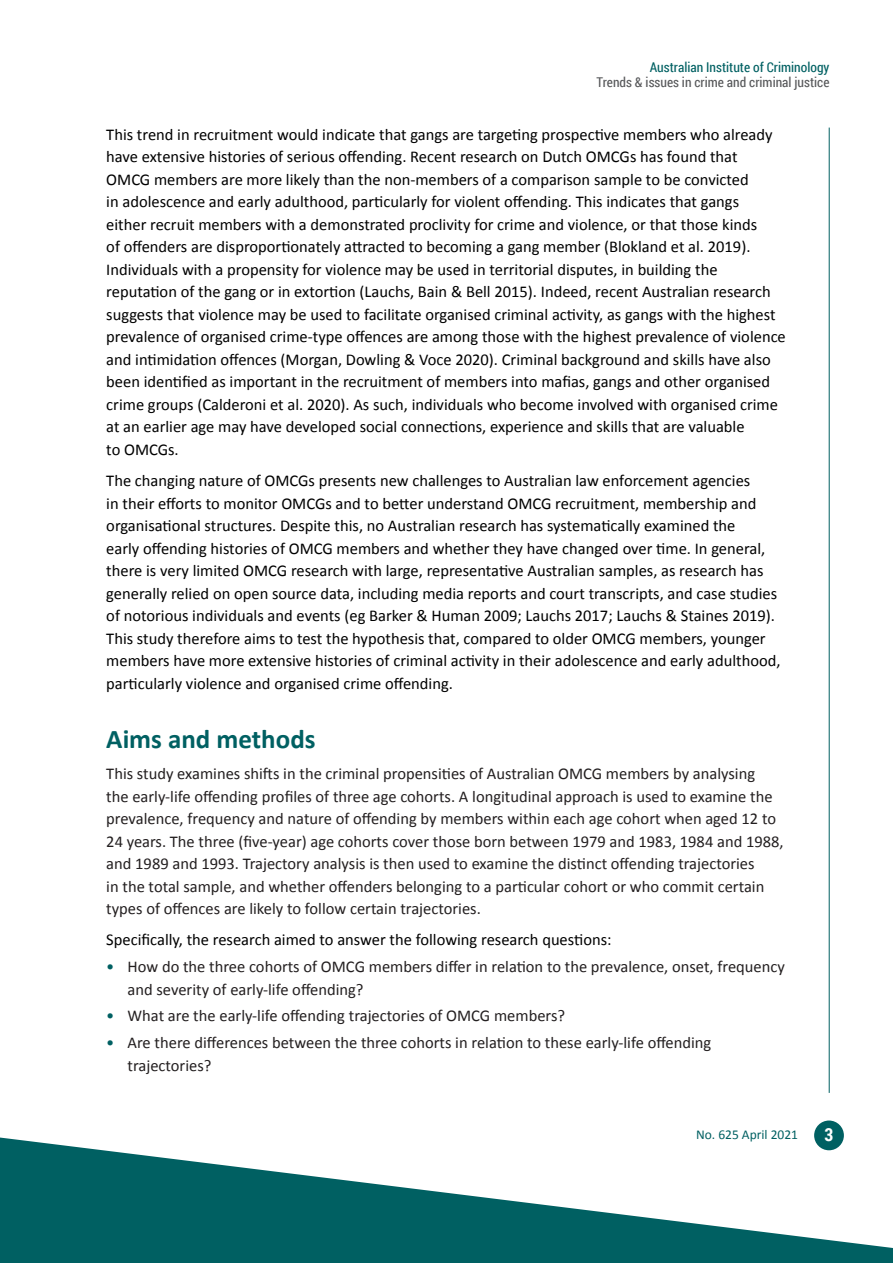
<style>
.page{position:relative;width:893px;height:1263px;background:#fff}
.page>*{position:absolute;margin:0;border:0;box-sizing:border-box;transform-origin:0 0}
.t1{font:700 27px "Calibri";color:#006062}
.t2{font:700 18px "Roboto Condensed";color:#fff}
.body{font:16.5px/22.5px "Calibri";color:#000}
.body-2{font:16.5px/22.5px "Calibri";color:#231f20}
.t3{font:13.5px "Roboto Condensed";color:#57585a}
.t4{font:13.5px "Roboto Condensed";color:#006062}
.t5{font:13.5px "Calibri";color:#006062}
.s1{color:#006062}
</style>
<div class="page">
<hr style="left:829px;top:128px;width:1px;height:965px;background:#006062">
<div style="left:814px;top:1120px;width:30px;height:30px;background:#006062;border-radius:50%"></div>
<svg style="left:0;top:1137px;width:893px;height:126px;fill:#006062"></svg>
<p class="t4" style="left:650px;top:58px;width:181px">Australian Institute of Criminology</p>
<p class="t3" style="left:597px;top:73px;width:234px">Trends &amp; issues in crime and criminal justice</p>
<p class="body" style="left:106px;top:123px;width:681px">This trend in recruitment would indicate that gangs are targeting prospective members who already have extensive histories of serious offending. Recent research on Dutch OMCGs has found that<br>OMCG members are more likely than the non-members of a comparison sample to be convicted<br>in adolescence and early adulthood, particularly for violent offending. This indicates that gangs<br>either recruit members with a demonstrated proclivity for crime and violence, or that those kinds<br>of offenders are disproportionately attracted to becoming a gang member (Blokland et al. 2019).<br>Individuals with a propensity for violence may be used in territorial disputes, in building the reputation of the gang or in extortion (Lauchs, Bain &amp; Bell 2015). Indeed, recent Australian research suggests that violence may be used to facilitate organised criminal activity, as gangs with the highest prevalence of organised crime-type offences are among those with the highest prevalence of violence and intimidation offences (Morgan, Dowling &amp; Voce 2020). Criminal background and skills have also been identified as important in the recruitment of members into mafias, gangs and other organised crime groups (Calderoni et al. 2020). As such, individuals who become involved with organised crime at an earlier age may have developed social connections, experience and skills that are valuable<br>to OMCGs.</p>
<p class="body" style="left:106px;top:469px;width:676px">The changing nature of OMCGs presents new challenges to Australian law enforcement agencies<br>in their efforts to monitor OMCGs and to better understand OMCG recruitment, membership and organisational structures. Despite this, no Australian research has systematically examined the<br>early offending histories of OMCG members and whether they have changed over time. In general, there is very limited OMCG research with large, representative Australian samples, as research has generally relied on open source data, including media reports and court transcripts, and case studies of notorious individuals and events (eg Barker &amp; Human 2009; Lauchs 2017; Lauchs &amp; Staines 2019).<br>This study therefore aims to test the hypothesis that, compared to older OMCG members, younger members have more extensive histories of criminal activity in their adolescence and early adulthood, particularly violence and organised crime offending.</p>
<h1 class="t1" style="left:106px;top:722px;width:211px">Aims and methods</h1>
<p class="body-2" style="left:106px;top:763px;width:679px">This study examines shifts in the criminal propensities of Australian OMCG members by analysing<br>the early-life offending profiles of three age cohorts. A longitudinal approach is used to examine the prevalence, frequency and nature of offending by members within each age cohort when aged 12 to 24 years. The three (five-year) age cohorts cover those born between 1979 and 1983, 1984 and 1988, and 1989 and 1993. Trajectory analysis is then used to examine the distinct offending trajectories<br>in the total sample, and whether offenders belonging to a particular cohort or who commit certain types of offences are likely to follow certain trajectories.</p>
<p class="body" style="left:106px;top:929px;width:507px">Specifically, the research aimed to answer the following research questions:</p>
<p class="body-2" style="left:128px;top:955px;width:659px;text-indent:-21px"><span class="s1">•</span> How do the three cohorts of OMCG members differ in relation to the prevalence, onset, frequency and severity of early-life offending?</p>
<p class="body-2" style="left:106px;top:1005px;width:460px"><span class="s1">•</span> What are the early-life offending trajectories of OMCG members?</p>
<p class="body-2" style="left:128px;top:1031px;width:585px;text-indent:-21px"><span class="s1">•</span> Are there differences between the three cohorts in relation to these early-life offending trajectories?</p>
<p class="t5" style="left:696px;top:1126px;width:104px">No. 625 April 2021</p>
<p class="t2" style="left:824px;top:1122px;width:10px">3</p>
</div>
